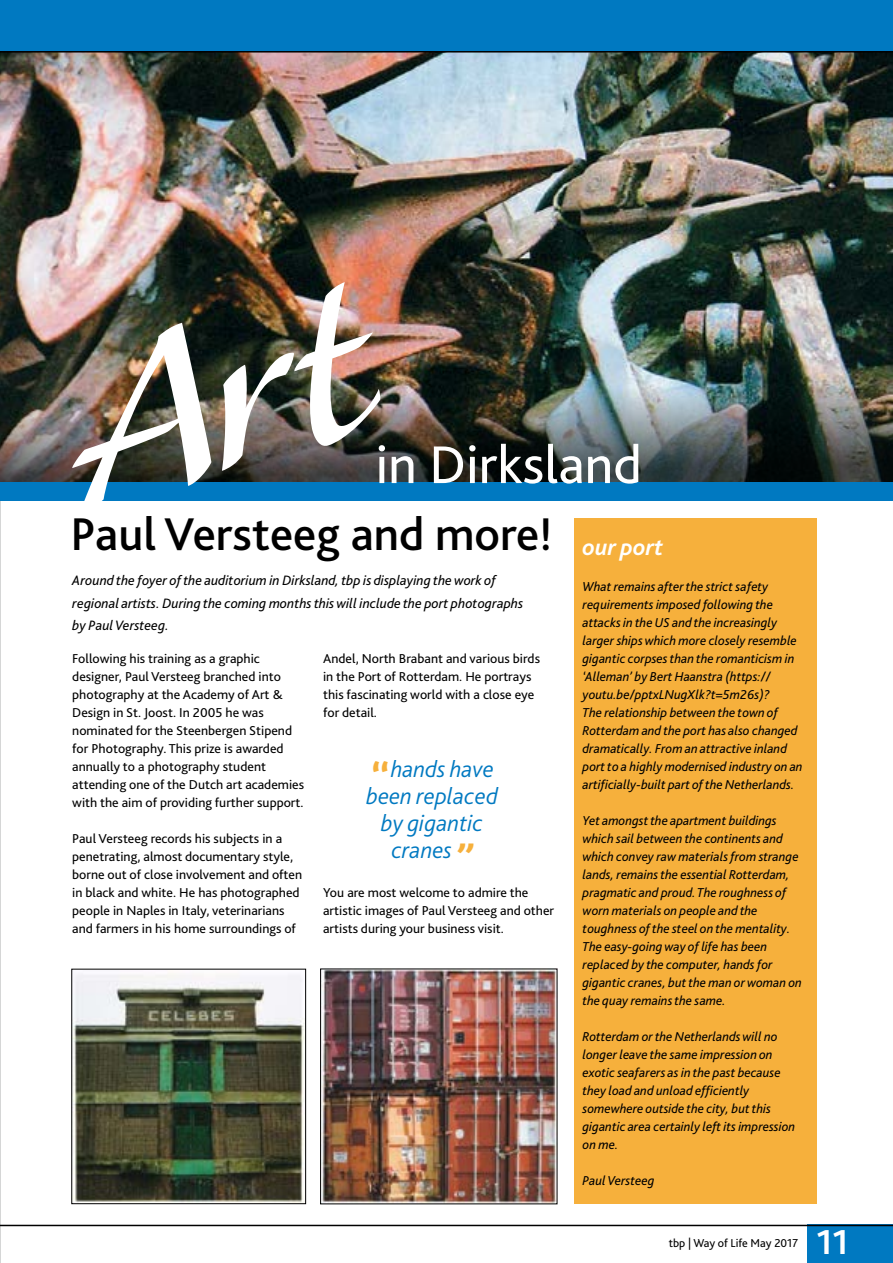
<style>
.page{position:relative;width:893px;height:1263px;background:#fff}
.page>*{position:absolute;margin:0;border:0;box-sizing:border-box;transform-origin:0 0}
.t1{font:55.5px "Bliss 2";color:#fff}
.t2{font:500 48px "Bliss 2";color:#000}
.t3{font:700 36px "Bliss 2";color:#fff}
.t4{font:italic 300 24px/27px "Bliss 2";color:#0079c1;text-align:center}
.t5{font:italic 700 24px "Bliss 2";color:#fff}
.t6{font:italic 14.25px/22.5px "Bliss 2";color:#000}
.t7{font:italic 13.5px/18px "Bliss 2";color:#000}
.t8{font:13.5px/18px "Bliss 2";color:#000}
.t9{font:12px "Bliss 2";color:#000}
.s1{font-weight:800;font-size:37.5px;color:#f6b03c}
.s2{font-weight:800;font-size:36px;color:#f6b03c}
</style>
<div class="page">
<img style="left:0;top:53px;width:893px;height:328px">
<div style="left:808px;top:1225px;width:85px;height:38px;background:#0079c1"></div>
<hr style="left:0;top:1225px;width:893px;height:1px;background:#000">
<div style="left:0;top:0;width:893px;height:51px;background:#0079c1"></div>
<img style="left:0;top:381px;width:893px;height:101px">
<div style="left:0;top:482px;width:893px;height:18px;background:#0079c1"></div>
<img style="left:322px;top:971px;width:233px;height:231px">
<img style="left:74px;top:973px;width:230px;height:229px">
<div style="left:72px;top:969px;width:234px;height:235px;border:1px solid #000"></div>
<hr style="left:0;top:51px;width:893px;height:2px;background:#000">
<div style="left:574px;top:519px;width:242px;height:685px;background:#f6b03c"></div>
<img style="left:72px;top:323px;width:139px;height:178px">
<img style="left:222px;top:282px;width:158px;height:189px">
<h1 class="t1" style="left:375px;top:430px;width:268px">in Dirksland</h1>
<h2 class="t2" style="left:71px;top:504px;width:483px">Paul Versteeg and more!</h2>
<p class="t6" style="left:72px;top:569px;width:452px">Around the foyer of the auditorium in Dirksland, tbp is displaying the work of regional artists. During the coming months this will include the port photographs by Paul Versteeg.</p>
<p class="t8" style="left:72px;top:649px;width:233px">Following his training as a graphic designer, Paul Versteeg branched into photography at the Academy of Art &amp; Design in St. Joost. In 2005 he was nominated for the Steenbergen Stipend for Photography. This prize is awarded annually to a photography student attending one of the Dutch art academies with the aim of providing further support.</p>
<p class="t8" style="left:72px;top:829px;width:231px">Paul Versteeg records his subjects in a penetrating, almost documentary style, borne out of close involvement and often in black and white. He has photographed people in Naples in Italy, veterinarians and farmers in his home surroundings of</p>
<p class="t8" style="left:323px;top:649px;width:218px">Andel, North Brabant and various birds in the Port of Rotterdam. He portrays this fascinating world with a close eye for detail.</p>
<h3 class="t4" style="left:366px;top:755px;width:133px"><span class="s1">“</span> hands have been replaced by gigantic cranes <span class="s2">”</span></h3>
<p class="t8" style="left:323px;top:883px;width:232px">You are most welcome to admire the artistic images of Paul Versteeg and other artists during your business visit.</p>
<h3 class="t5" style="left:583px;top:532px;width:82px">our port</h3>
<p class="t7" style="left:583px;top:577px;width:222px">What remains after the strict safety requirements imposed following the attacks in the US and the increasingly larger ships which more closely resemble gigantic corpses than the romanticism in ‘Alleman’ by Bert Haanstra (https:// youtu.be/pptxLNugXlk?t=5m26s)?<br>The relationship between the town of Rotterdam and the port has also changed dramatically. From an attractive inland port to a highly modernised industry on an artificially-built part of the Netherlands.</p>
<p class="t7" style="left:583px;top:811px;width:221px">Yet amongst the apartment buildings which sail between the continents and which convey raw materials from strange lands, remains the essential Rotterdam, pragmatic and proud. The roughness of worn materials on people and the toughness of the steel on the mentality.<br>The easy-going way of life has been replaced by the computer, hands for gigantic cranes, but the man or woman on the quay remains the same.</p>
<p class="t7" style="left:583px;top:1027px;width:214px">Rotterdam or the Netherlands will no longer leave the same impression on exotic seafarers as in the past because they load and unload efficiently somewhere outside the city, but this gigantic area certainly left its impression on me.</p>
<p class="t7" style="left:583px;top:1171px;width:74px">Paul Versteeg</p>
<p class="t9" style="left:669px;top:1235px;width:131px">tbp | Way of Life May 2017</p>
<h3 class="t3" style="left:816px;top:1220px;width:34px">11</h3>
</div>
